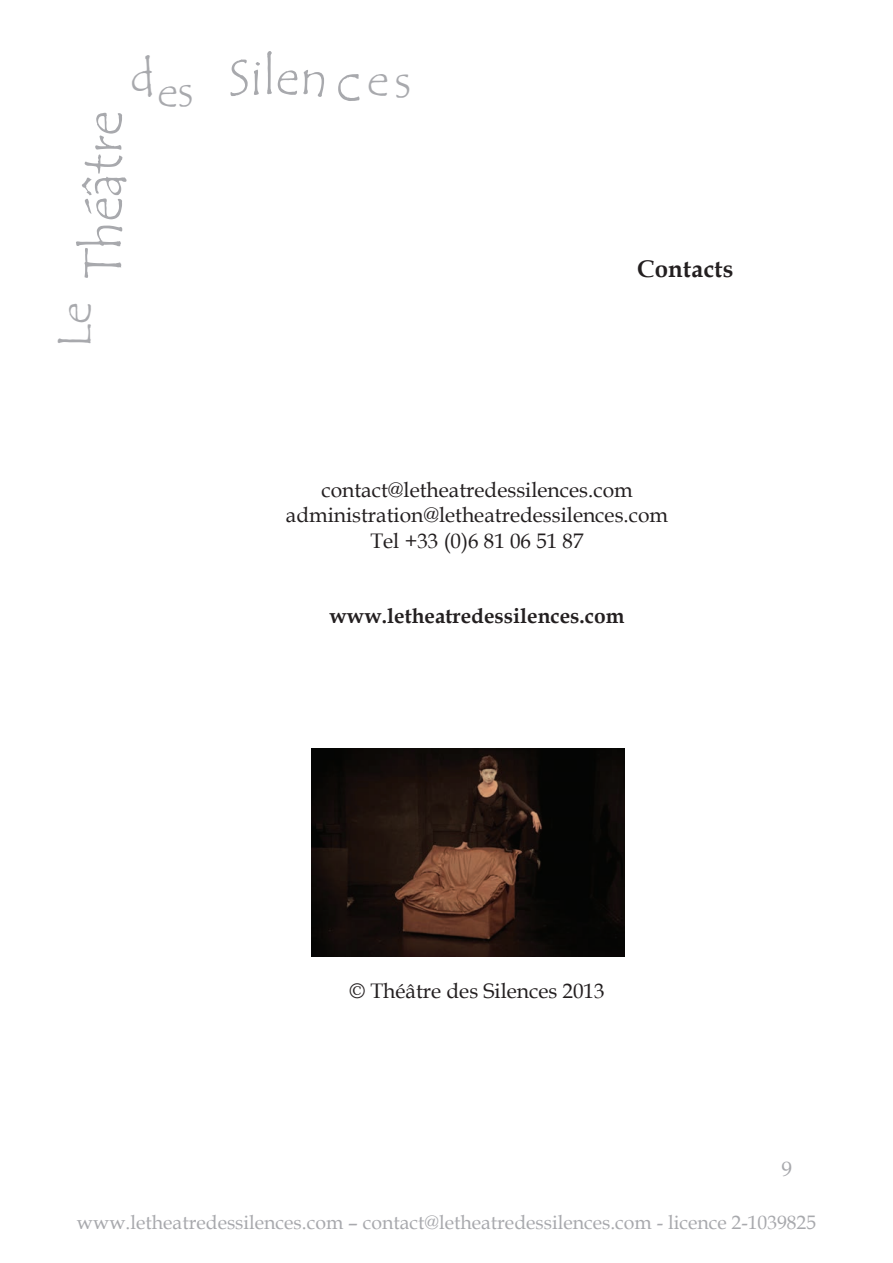
<style>
.page{position:relative;width:893px;height:1263px;background:#fff}
.page>*{position:absolute;margin:0;border:0;box-sizing:border-box;transform-origin:0 0}
.t1{font:54px "Tempus Sans ITC";color:#a8a9ad}
.t2{font:51px "Tempus Sans ITC";color:#a8a9ad}
.t3{font:48px "Tempus Sans ITC";color:#a8a9ad}
.t4{font:700 24px "Book Antiqua";letter-spacing:.01em;color:#231f20}
.t5{font:21px/25.2px "Book Antiqua";color:#231f20;text-align:center}
.t6{font:700 21px "Book Antiqua";color:#231f20}
.t7{font:21px "Book Antiqua";color:#a8a9ad}
.t8{font:19.5px "Book Antiqua";color:#a8a9ad}
.s1{font-size:48px}
.s2{font-size:58.5px}
</style>
<div class="page">
<img style="left:311px;top:748px;width:313px;height:208px">
<h2 class="t2" style="left:131px;top:45px;width:282px"><span class="s1">d</span><sub>es</sub> Silen <span class="s2">c</span> <span class="s1">es</span></h2>
<h1 class="t1" style="left:69px;top:280px;width:170px;rotate:-90deg">Théâtre</h1>
<h3 class="t3" style="left:44px;top:348px;width:47px;rotate:-90deg">Le</h3>
<p class="t4" style="left:637px;top:252px;width:98px">Contacts</p>
<p class="t5" style="left:286px;top:477px;width:384px">contact@letheatredessilences.com administration@letheatredessilences.com<br>Tel +33 (0)6 81 06 51 87</p>
<p class="t6" style="left:329px;top:602px;width:297px">www.letheatredessilences.com</p>
<p class="t5" style="left:349px;top:977px;width:257px">© Théâtre des Silences 2013</p>
<p class="t7" style="left:781px;top:1154px;width:12px">9</p>
<p class="t8" style="left:77px;top:1208px;width:741px">www.letheatredessilences.com – contact@letheatredessilences.com - licence 2-1039825</p>
</div>
